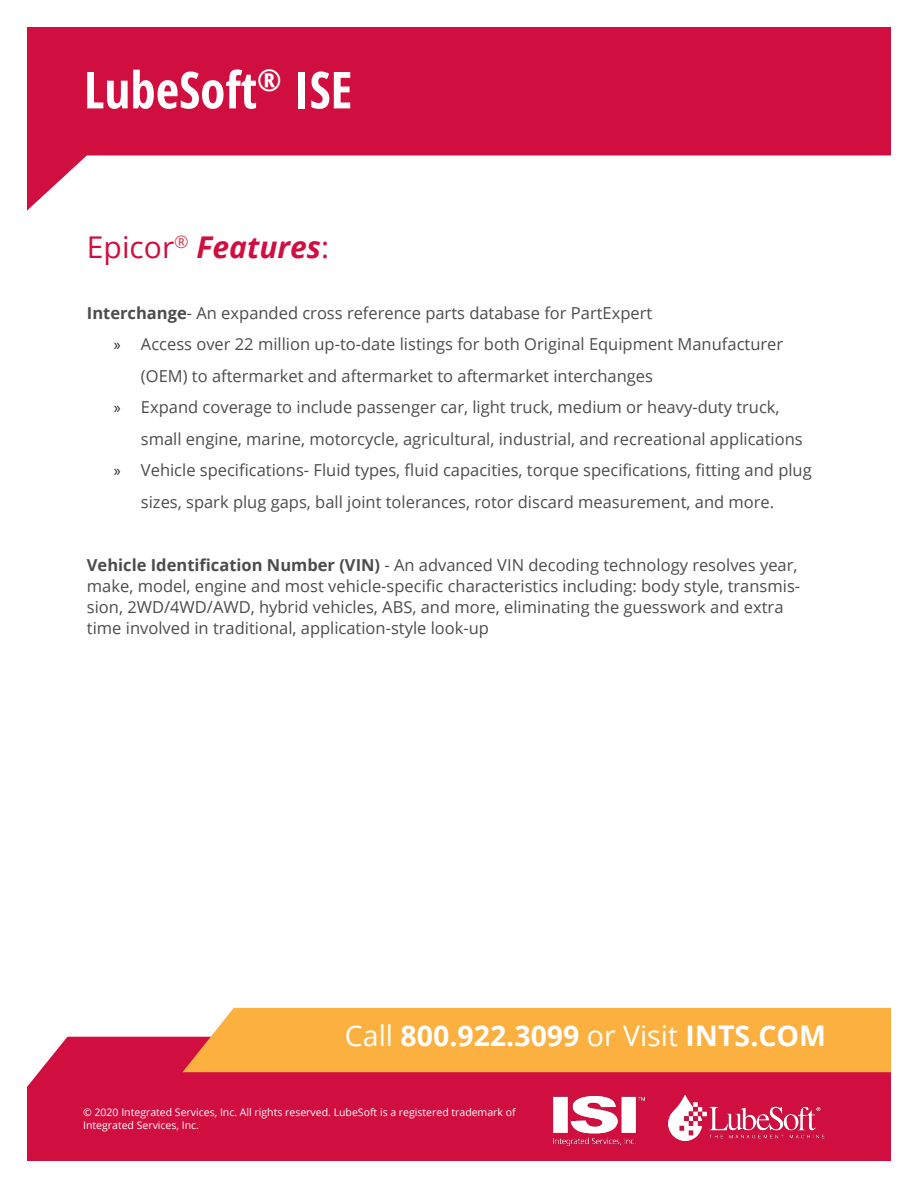
<style>
.page{position:relative;width:918px;height:1188px;background:#fff}
.page>*{position:absolute;margin:0;border:0;box-sizing:border-box;transform-origin:0 0}
.t1{font:700 condensed 51px "Open Sans";color:#fff}
.t2{font:italic 700 30px "Open Sans";color:#d10e40}
.t3{font:700 28.5px "Open Sans";color:#fff}
.t4{font:16.5px/31.5px "Open Sans";color:#4b4c4d}
.t5{font:10.5px/12.6px "Open Sans";color:#fff}
.s1{font-weight:400;font-style:normal}
.s2{font-weight:700}
.s3{font-family:"Myriad Pro";color:#231f20}
.s4{font-weight:400}
</style>
<div class="page">
<svg style="left:27px;top:27px;width:864px;height:184px;fill:#d10e40"></svg>
<div style="left:27px;top:1037px;width:864px;height:124px;background:#d10e40"></div>
<div style="left:183px;top:1008px;width:708px;height:64px;background:#fbb03f"></div>
<img style="left:553px;top:1097px;width:92px;height:49px">
<img style="left:669px;top:1096px;width:158px;height:44px">
<h1 class="t1" style="left:84px;top:54px;width:270px">LubeSoft<sup>®</sup> ISE</h1>
<p class="t2" style="left:87px;top:226px;width:244px"><span class="s1">Epicor</span><sup>®</sup> Features<span class="s1">:</span></p>
<p class="t4" style="left:87px;top:297px;width:567px"><span class="s2">Interchange</span>- An expanded cross reference parts database for PartExpert</p>
<p class="t4" style="left:141px;top:328px;width:644px;text-indent:-27px"><span class="s3">»</span> Access over 22 million up-to-date listings for both Original Equipment Manufacturer (OEM) to aftermarket and aftermarket to aftermarket interchanges</p>
<p class="t4" style="left:141px;top:391px;width:663px;text-indent:-27px"><span class="s3">»</span> Expand coverage to include passenger car, light truck, medium or heavy-duty truck, small engine, marine, motorcycle, agricultural, industrial, and recreational applications</p>
<p class="t4" style="left:141px;top:454px;width:672px;text-indent:-27px"><span class="s3">»</span> Vehicle specifications- Fluid types, fluid capacities, torque specifications, fitting and plug sizes, spark plug gaps, ball joint tolerances, rotor discard measurement, and more.</p>
<p class="t4" style="left:87px;top:554px;width:715px;line-height:21px"><span class="s2">Vehicle Identification Number (VIN)</span> - An advanced VIN decoding technology resolves year, make, model, engine and most vehicle-specific characteristics including: body style, transmis&shy;sion, 2WD/4WD/AWD, hybrid vehicles, ABS, and more, eliminating the guesswork and extra time involved in traditional, application-style look-up</p>
<h3 class="t3" style="left:345px;top:1015px;width:483px"><span class="s4">Call</span> 800.922.3099 <span class="s4">or Visit</span> INTS.COM</h3>
<p class="t5" style="left:83px;top:1106px;width:434px">© 2020 Integrated Services, Inc. All rights reserved. LubeSoft is a registered trademark of<br>Integrated Services, Inc.</p>
</div>
